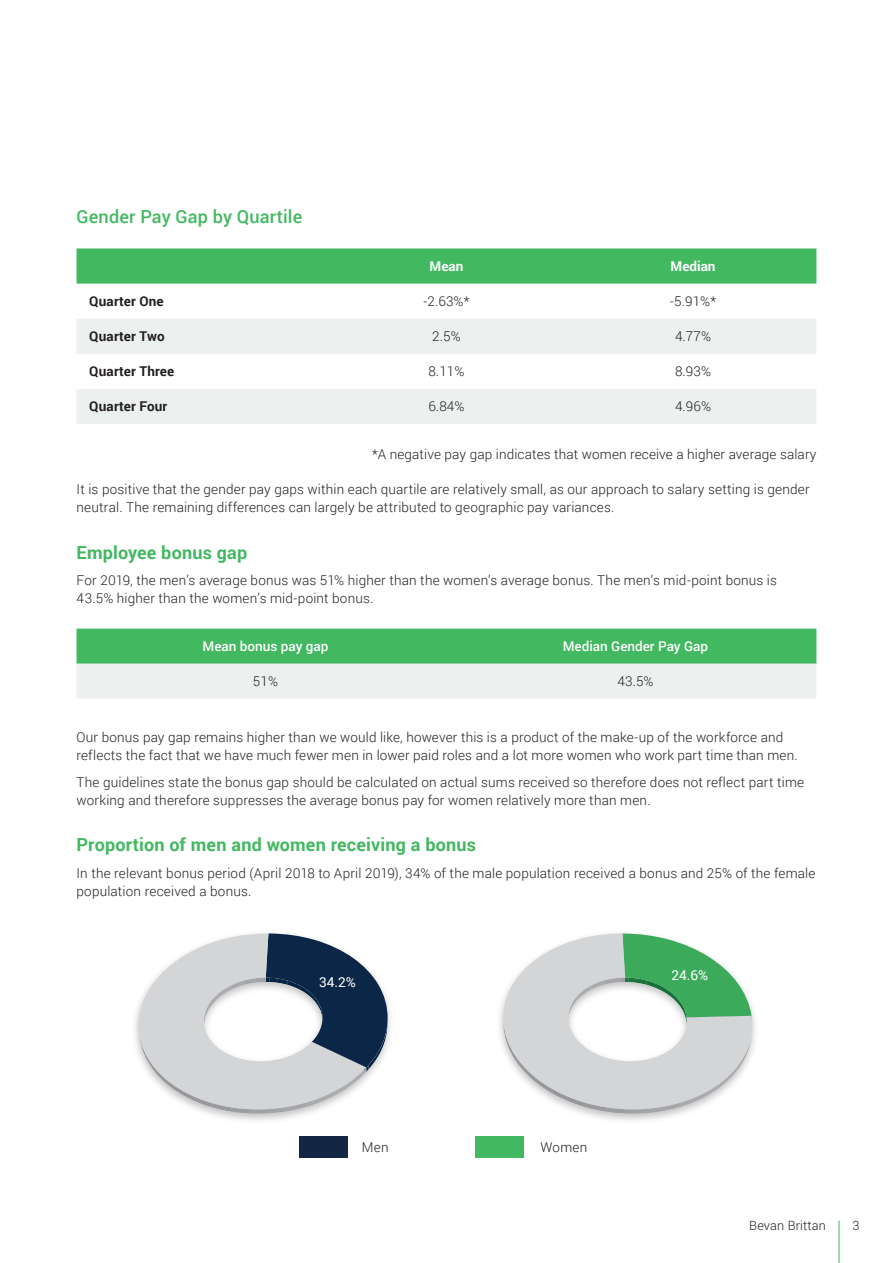
<style>
.page{position:relative;width:893px;height:1263px;background:#fff}
.page>*{position:absolute;margin:0;border:0;box-sizing:border-box;transform-origin:0 0}
.Sub_Title_No_Line{font:700 18px "Roboto";letter-spacing:.01em;color:#42b861}
.Sub_Title_No_Line-2{font:500 18px "Roboto";letter-spacing:.01em;color:#42b861}
.t1{font:13.65px "Roboto";color:#fff}
.Body_Copy{font:300 13.5px/18px "Roboto";letter-spacing:.015em;color:#231f20}
.t2{font:700 13.5px "Roboto";letter-spacing:.01em;color:#231f20}
.BB_table_header{font:500 13.5px "Roboto";color:#fff}
.BB_table_header-2{font:700 13.5px "Roboto";color:#fff}
.t3{font:300 12.75px "Roboto";letter-spacing:.01em;color:#231f20}
</style>
<div class="page">
<div style="left:77px;top:248px;width:739px;height:36px;background:#42b861"></div>
<svg style="left:77px;top:319px;width:739px;height:105px;fill:#ecf1ef"></svg>
<svg style="left:77px;top:629px;width:739px;height:70px;background:#98d4a8"></svg>
<img style="left:134px;top:1002px;width:622px;height:119px">
<svg style="left:139px;top:933px;width:249px;height:181px"></svg>
<svg style="left:503px;top:933px;width:249px;height:181px"></svg>
<div style="left:475px;top:1136px;width:49px;height:22px;background:#42b861"></div>
<div style="left:299px;top:1136px;width:49px;height:22px;background:#132745"></div>
<hr style="left:839px;top:1220px;width:1px;height:43px;background:#42b861">
<p class="Sub_Title_No_Line-2" style="left:77px;top:204px;width:227px">Gender Pay Gap by Quartile</p>
<p class="BB_table_header-2" style="left:430px;top:256px;width:35px">Mean</p>
<p class="BB_table_header-2" style="left:671px;top:256px;width:47px">Median</p>
<p class="t2" style="left:89px;top:292px;width:76px">Quarter One</p>
<p class="Body_Copy" style="left:423px;top:292px;width:48px">-2.63%*</p>
<p class="Body_Copy" style="left:670px;top:292px;width:48px">-5.91%*</p>
<p class="t2" style="left:89px;top:327px;width:77px">Quarter Two</p>
<p class="Body_Copy" style="left:432px;top:327px;width:30px">2.5%</p>
<p class="Body_Copy" style="left:675px;top:327px;width:38px">4.77%</p>
<p class="t2" style="left:89px;top:362px;width:87px">Quarter Three</p>
<p class="Body_Copy" style="left:428px;top:362px;width:38px">8.11%</p>
<p class="Body_Copy" style="left:675px;top:362px;width:38px">8.93%</p>
<p class="t2" style="left:89px;top:397px;width:80px">Quarter Four</p>
<p class="Body_Copy" style="left:428px;top:397px;width:38px">6.84%</p>
<p class="Body_Copy" style="left:675px;top:397px;width:38px">4.96%</p>
<p class="Body_Copy" style="left:372px;top:445px;width:446px">*A negative pay gap indicates that women receive a higher average salary</p>
<p class="Body_Copy" style="left:77px;top:480px;width:735px">It is positive that the gender pay gaps within each quartile are relatively small, as our approach to salary setting is gender neutral. The remaining differences can largely be attributed to geographic pay variances.</p>
<p class="Sub_Title_No_Line" style="left:77px;top:539px;width:172px">Employee bonus gap</p>
<p class="Body_Copy" style="left:77px;top:571px;width:702px">For 2019, the men’s average bonus was 51% higher than the women’s average bonus. The men’s mid-point bonus is<br>43.5% higher than the women’s mid-point bonus.</p>
<p class="BB_table_header" style="left:203px;top:637px;width:128px">Mean bonus pay gap</p>
<p class="BB_table_header" style="left:563px;top:637px;width:147px">Median Gender Pay Gap</p>
<p class="Body_Copy" style="left:253px;top:672px;width:27px">51%</p>
<p class="Body_Copy" style="left:617px;top:672px;width:38px">43.5%</p>
<p class="Body_Copy" style="left:77px;top:728px;width:723px">Our bonus pay gap remains higher than we would like, however this is a product of the make-up of the workforce and reflects the fact that we have much fewer men in lower paid roles and a lot more women who work part time than men.</p>
<p class="Body_Copy" style="left:77px;top:773px;width:729px">The guidelines state the bonus gap should be calculated on actual sums received so therefore does not reflect part time working and therefore suppresses the average bonus pay for women relatively more than men.</p>
<p class="Sub_Title_No_Line" style="left:77px;top:832px;width:401px">Proportion of men and women receiving a bonus</p>
<p class="Body_Copy" style="left:77px;top:864px;width:740px">In the relevant bonus period (April 2018 to April 2019), 34% of the male population received a bonus and 25% of the female population received a bonus.</p>
<p class="t1" style="left:319px;top:973px;width:38px">34.2%</p>
<p class="Body_Copy" style="left:362px;top:1138px;width:28px">Men</p>
<p class="Body_Copy" style="left:541px;top:1138px;width:48px">Women</p>
<p class="t1" style="left:671px;top:965px;width:38px">24.6%</p>
<p class="t3" style="left:749px;top:1216px;width:78px">Bevan Brittan</p>
<p class="t3" style="left:853px;top:1216px;width:9px">3</p>
</div>
